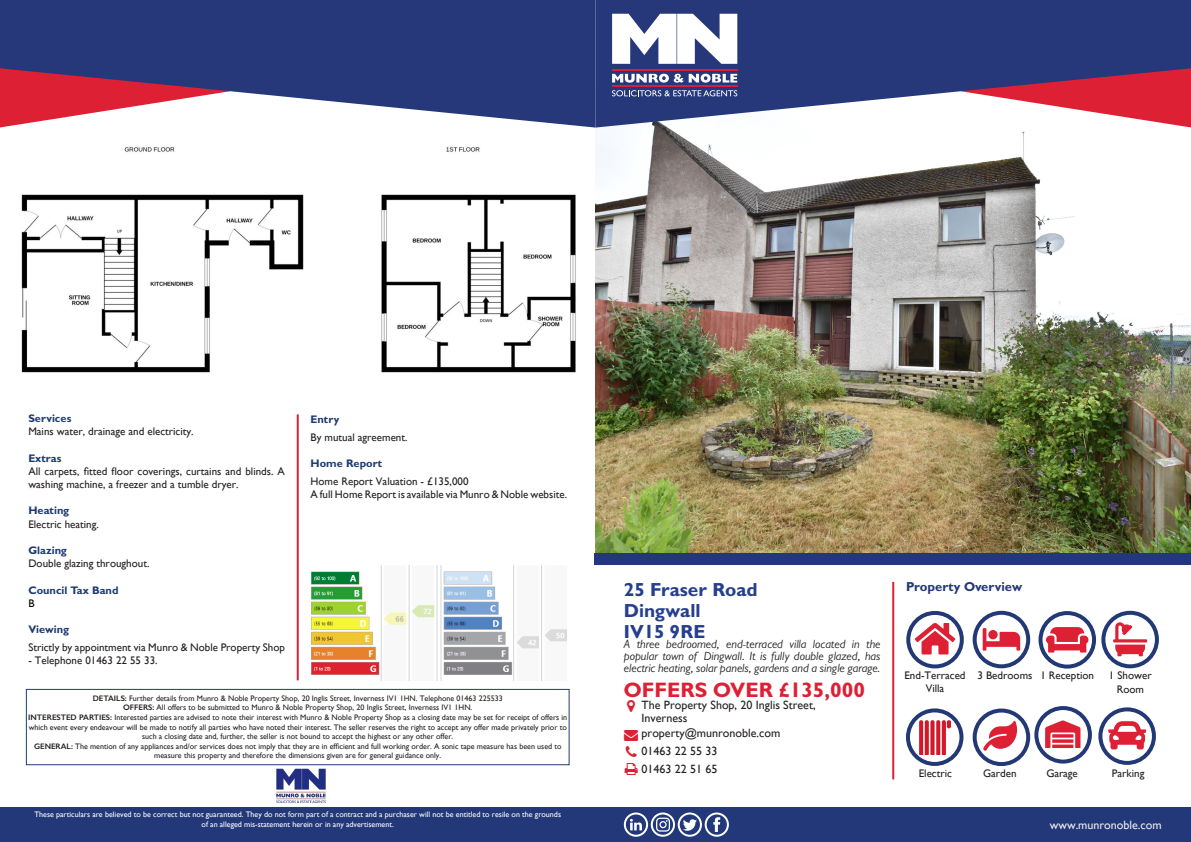
<style>
.page{position:relative;width:1191px;height:842px;background:#fff}
.page>*{position:absolute;margin:0;border:0;box-sizing:border-box;transform-origin:0 0}
.t1{font:700 21px "Gill Sans";color:#de2035}
.t2{font:700 19px "Gill Sans";color:#253f8e}
.t3{font:700 13px "Gill Sans";color:#233878}
.t4{font:italic 12px/12px "Gill Sans";color:#231f20;text-align:justify}
.t5{font:12px "Gill Sans";color:#231f20}
.t6{font:12px "Gill Sans";color:#eeecf1}
.t7{font:11px/13.2px "Gill Sans";color:#231f20}
.t8{font:700 11px "Gill Sans";color:#1d3b72}
.t9{font:11px "Gill Sans";color:#000}
.t10{font:8px/9.6px "Gill Sans";color:#231f20;text-align:center}
.t11{font:8px/9.6px "Gill Sans";color:#fff;text-align:center}
.s1{font-weight:600}
</style>
<div class="page">
<img style="left:595px;top:128px;width:596px;height:425px">
<svg style="left:595px;top:0;width:596px;height:128px;fill:#26387a"></svg>
<div style="left:595px;top:808px;width:596px;height:34px;background:#233878"></div>
<hr style="left:892px;top:582px;width:2px;height:197px;background:#de2035">
<div style="left:594px;top:553px;width:597px;height:12px;background:#233878"></div>
<svg style="left:656px;top:818px;width:14px;height:14px"></svg>
<div style="left:651px;top:812px;width:24px;height:25px;border:2px solid #fff;border-radius:50%"></div>
<div style="left:624px;top:812px;width:24px;height:25px;border:2px solid #fff;border-radius:50%"></div>
<svg style="left:683px;top:819px;width:14px;height:12px"></svg>
<svg style="left:713px;top:817px;width:7px;height:15px"></svg>
<svg style="left:630px;top:819px;width:12px;height:11px"></svg>
<div style="left:677px;top:812px;width:25px;height:25px;border:2px solid #fff;border-radius:50%"></div>
<div style="left:704px;top:812px;width:25px;height:25px;border:2px solid #fff;border-radius:50%"></div>
<svg style="left:0;top:0;width:595px;height:128px;background:#555287"></svg>
<div style="left:26px;top:689px;width:543px;height:76px;border:1px solid #223976"></div>
<div style="left:0;top:808px;width:595px;height:34px;background:#233878"></div>
<hr style="left:297px;top:414px;width:2px;height:266px;background:#de2036">
<svg style="left:1045px;top:720px;width:35px;height:28px"></svg>
<svg style="left:612px;top:74px;width:125px;height:9px"></svg>
<svg style="left:612px;top:90px;width:125px;height:6px"></svg>
<hr style="left:612px;top:69px;width:125px;height:1px;background:#db1e30">
<hr style="left:612px;top:86px;width:125px;height:1px;background:#db1e30">
<svg style="left:612px;top:14px;width:125px;height:50px"></svg>
<img style="left:276px;top:768px;width:50px;height:34px">
<div style="left:1034px;top:706px;width:58px;height:57px;border:4px solid #223976;border-radius:50%"></div>
<div style="left:906px;top:611px;width:57px;height:57px;border:4px solid #223976;border-radius:50%"></div>
<svg style="left:914px;top:623px;width:41px;height:31px"></svg>
<svg style="left:1113px;top:622px;width:34px;height:34px"></svg>
<svg style="left:982px;top:628px;width:38px;height:23px"></svg>
<svg style="left:1046px;top:627px;width:42px;height:26px"></svg>
<svg style="left:983px;top:720px;width:34px;height:31px"></svg>
<img style="left:920px;top:721px;width:30px;height:34px">
<div style="left:972px;top:611px;width:58px;height:57px;border:4px solid #223976;border-radius:50%"></div>
<div style="left:1038px;top:611px;width:58px;height:58px;border:4px solid #223976;border-radius:50%"></div>
<div style="left:1101px;top:611px;width:57px;height:57px;border:4px solid #223976;border-radius:50%"></div>
<div style="left:906px;top:708px;width:57px;height:58px;border:4px solid #223976;border-radius:50%"></div>
<div style="left:972px;top:708px;width:58px;height:58px;border:4px solid #223976;border-radius:50%"></div>
<svg style="left:1108px;top:721px;width:38px;height:28px"></svg>
<div style="left:1098px;top:707px;width:58px;height:58px;border:4px solid #223976;border-radius:50%"></div>
<img style="left:311px;top:566px;width:256px;height:114px">
<img style="left:21px;top:147px;width:555px;height:226px">
<p class="t8" style="left:28px;top:411px;width:44px">Services</p>
<p class="t7" style="left:28px;top:425px;width:167px">Mains water, drainage and electricity.</p>
<p class="t8" style="left:28px;top:451px;width:35px">Extras</p>
<p class="t7" style="left:28px;top:464px;width:258px">All carpets, fitted floor coverings, curtains and blinds. A washing machine, a freezer and a tumble dryer.</p>
<p class="t8" style="left:28px;top:504px;width:42px">Heating</p>
<p class="t7" style="left:28px;top:517px;width:72px">Electric heating.</p>
<p class="t8" style="left:28px;top:543px;width:40px">Glazing</p>
<p class="t7" style="left:28px;top:557px;width:123px">Double glazing throughout.</p>
<p class="t8" style="left:28px;top:583px;width:92px">Council Tax Band</p>
<p class="t9" style="left:28px;top:596px;width:8px">B</p>
<p class="t8" style="left:28px;top:623px;width:42px">Viewing</p>
<p class="t7" style="left:28px;top:641px;width:258px">Strictly by appointment via Munro &amp; Noble Property Shop</p>
<p class="t7" style="left:28px;top:654px;width:131px">- Telephone 01463 22 55 33.</p>
<p class="t8" style="left:310px;top:412px;width:30px">Entry</p>
<p class="t7" style="left:310px;top:430px;width:98px">By mutual agreement.</p>
<p class="t8" style="left:310px;top:456px;width:73px">Home Report</p>
<p class="t7" style="left:310px;top:475px;width:159px">Home Report Valuation - £135,000</p>
<p class="t7" style="left:310px;top:488px;width:258px">A full Home Report is available via Munro &amp; Noble website.</p>
<p class="t10" style="left:93px;top:693px;width:411px"><span class="s1">DETAILS:</span> Further details from Munro &amp; Noble Property Shop, 20 Inglis Street, Inverness IV1 1HN. Telephone 01463 225533</p>
<p class="t10" style="left:123px;top:703px;width:351px"><span class="s1">OFFERS:</span> All offers to be submitted to Munro &amp; Noble Property Shop, 20 Inglis Street, Inverness IV1 1HN.</p>
<p class="t10" style="left:28px;top:712px;width:540px"><span class="s1">INTERESTED PARTIES:</span> Interested parties are advised to note their interest with Munro &amp; Noble Property Shop as a closing date may be set for receipt of offers in which event every endeavour will be made to notify all parties who have noted their interest. The seller reserves the right to accept any offer made privately prior to such a closing date and, further, the seller is not bound to accept the highest or any other offer.</p>
<p class="t10" style="left:34px;top:741px;width:529px"><span class="s1">GENERAL:</span> The mention of any appliances and/or services does not imply that they are in efficient and full working order. A sonic tape measure has been used to measure this property and therefore the dimensions given are for general guidance only.</p>
<p class="t11" style="left:34px;top:810px;width:528px">These particulars are believed to be correct but not guaranteed. They do not form part of a contract and a purchaser will not be entitled to resile on the grounds of an alleged mis-statement herein or in any advertisement.</p>
<p class="t2" style="left:624px;top:578px;width:135px">25 Fraser Road</p>
<p class="t2" style="left:624px;top:599px;width:78px">Dingwall</p>
<p class="t2" style="left:624px;top:620px;width:83px">IV15 9RE</p>
<p class="t4" style="left:624px;top:638px;width:258px">A three bedroomed, end-terraced villa located in the popular town of Dingwall. It is fully double glazed, has electric heating, solar panels, gardens and a single garage.</p>
<p class="t1" style="left:624px;top:677px;width:243px">OFFERS OVER £135,000</p>
<p class="t5" style="left:641px;top:698px;width:176px">The Property Shop, 20 Inglis Street,</p>
<p class="t5" style="left:641px;top:711px;width:47px">Inverness</p>
<p class="t5" style="left:641px;top:726px;width:140px">property@munronoble.com</p>
<p class="t5" style="left:641px;top:744px;width:78px">01463 22 55 33</p>
<p class="t5" style="left:641px;top:762px;width:78px">01463 22 51 65</p>
<p class="t3" style="left:906px;top:578px;width:118px">Property Overview</p>
<p class="t7" style="left:904px;top:668px;width:63px">End-Terraced</p>
<p class="t7" style="left:977px;top:669px;width:56px">3 Bedrooms</p>
<p class="t7" style="left:1040px;top:669px;width:55px">1 Reception</p>
<p class="t7" style="left:925px;top:681px;width:20px">Villa</p>
<p class="t7" style="left:1109px;top:669px;width:44px;text-align:center">1 Shower<br>Room</p>
<p class="t7" style="left:1046px;top:766px;width:33px">Garage</p>
<p class="t7" style="left:918px;top:767px;width:35px">Electric</p>
<p class="t7" style="left:983px;top:766px;width:35px">Garden</p>
<p class="t7" style="left:1111px;top:766px;width:34px">Parking</p>
<p class="t6" style="left:1049px;top:818px;width:113px">www.munronoble.com</p>
</div>
